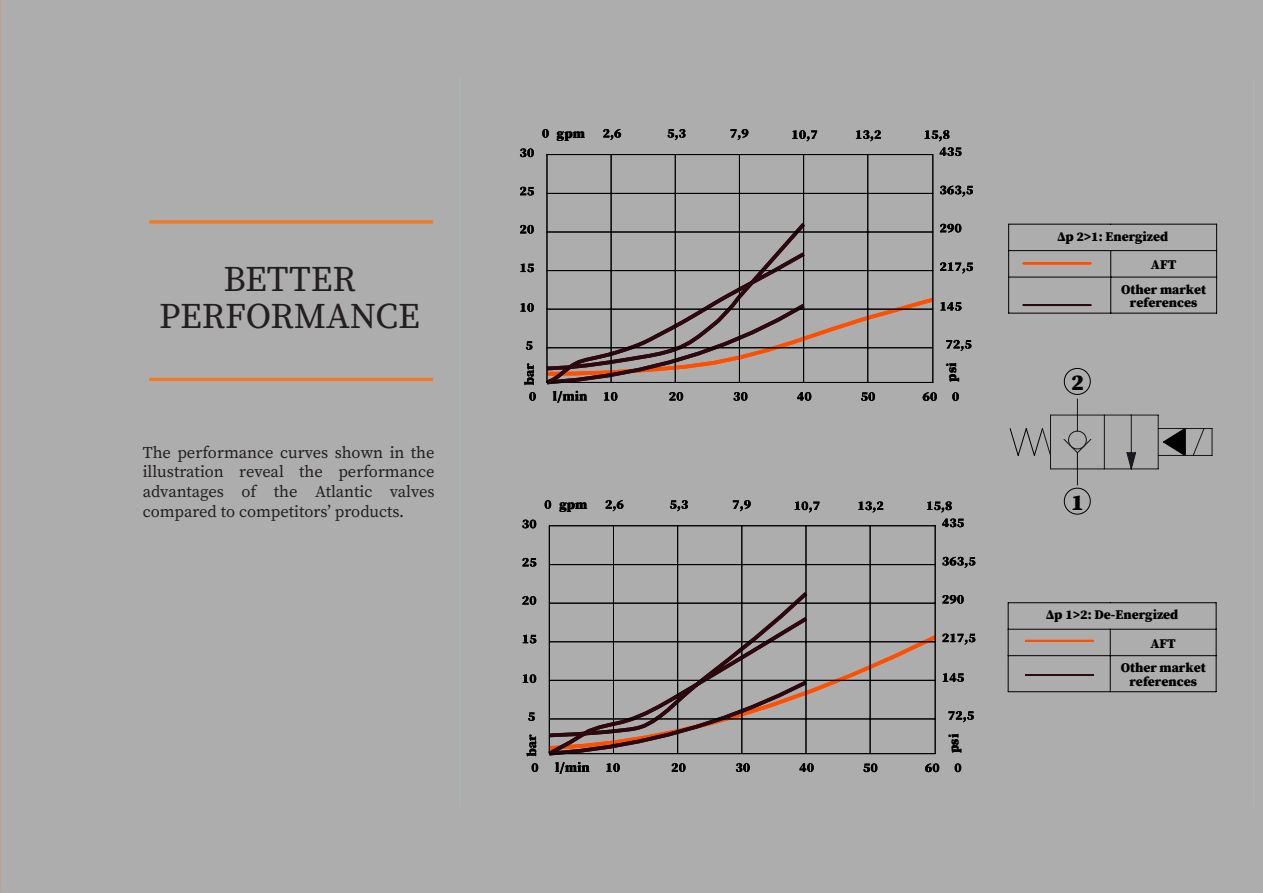
<style>
.page{position:relative;width:1263px;height:893px;background:#aeadad}
.page>*{position:absolute;margin:0;border:0;box-sizing:border-box;transform-origin:0 0}
.Titolo_sezione{font:36px "Source Serif Pro";color:#231f20}
.t1{font:900 22.8px "Source Serif Pro";color:#000}
.Corpo_del_testo_-_11{font:16.5px/19.8px "Source Serif Pro";color:#231f20;text-align:justify}
.t2{font:900 13.35px/28.5px "Source Serif Pro";color:#000;text-align:center}
</style>
<div class="page">
<svg style="left:149px;top:220px;width:284px;height:4px"></svg>
<hr style="left:149px;top:378px;width:284px;height:3px;background:#f47921">
<svg style="left:955px;top:763px;width:6px;height:9px"></svg>
<svg style="left:522px;top:520px;width:14px;height:8px"></svg>
<svg style="left:606px;top:763px;width:14px;height:9px"></svg>
<svg style="left:736px;top:763px;width:14px;height:9px"></svg>
<svg style="left:799px;top:763px;width:15px;height:9px"></svg>
<svg style="left:925px;top:763px;width:14px;height:9px"></svg>
<svg style="left:532px;top:763px;width:6px;height:9px"></svg>
<svg style="left:528px;top:712px;width:7px;height:9px"></svg>
<svg style="left:523px;top:674px;width:13px;height:9px"></svg>
<svg style="left:522px;top:558px;width:14px;height:9px"></svg>
<svg style="left:523px;top:635px;width:13px;height:8px"></svg>
<svg style="left:672px;top:763px;width:13px;height:9px"></svg>
<svg style="left:522px;top:596px;width:14px;height:9px"></svg>
<svg style="left:670px;top:500px;width:18px;height:11px"></svg>
<svg style="left:858px;top:501px;width:25px;height:12px"></svg>
<svg style="left:733px;top:500px;width:18px;height:11px"></svg>
<svg style="left:605px;top:500px;width:18px;height:11px"></svg>
<svg style="left:545px;top:500px;width:6px;height:9px"></svg>
<svg style="left:555px;top:762px;width:34px;height:12px"></svg>
<svg style="left:526px;top:734px;width:10px;height:22px"></svg>
<svg style="left:927px;top:501px;width:37px;height:26px"></svg>
<svg style="left:948px;top:711px;width:26px;height:11px"></svg>
<svg style="left:943px;top:673px;width:21px;height:9px"></svg>
<svg style="left:942px;top:557px;width:33px;height:11px"></svg>
<svg style="left:942px;top:634px;width:33px;height:11px"></svg>
<svg style="left:942px;top:595px;width:22px;height:9px"></svg>
<svg style="left:863px;top:763px;width:14px;height:9px"></svg>
<svg style="left:795px;top:501px;width:24px;height:12px"></svg>
<svg style="left:792px;top:130px;width:25px;height:11px"></svg>
<svg style="left:940px;top:186px;width:33px;height:11px"></svg>
<svg style="left:940px;top:147px;width:21px;height:9px"></svg>
<svg style="left:524px;top:363px;width:10px;height:22px"></svg>
<svg style="left:542px;top:129px;width:7px;height:9px"></svg>
<svg style="left:603px;top:129px;width:18px;height:11px"></svg>
<svg style="left:730px;top:129px;width:18px;height:11px"></svg>
<svg style="left:856px;top:130px;width:25px;height:11px"></svg>
<svg style="left:924px;top:130px;width:25px;height:11px"></svg>
<svg style="left:667px;top:129px;width:19px;height:11px"></svg>
<svg style="left:520px;top:225px;width:14px;height:9px"></svg>
<svg style="left:520px;top:264px;width:14px;height:8px"></svg>
<svg style="left:520px;top:187px;width:14px;height:9px"></svg>
<svg style="left:520px;top:303px;width:14px;height:9px"></svg>
<svg style="left:526px;top:341px;width:6px;height:9px"></svg>
<svg style="left:529px;top:392px;width:7px;height:9px"></svg>
<svg style="left:520px;top:148px;width:14px;height:9px"></svg>
<svg style="left:811px;top:632px;width:124px;height:120px"></svg>
<svg style="left:546px;top:219px;width:427px;height:184px"></svg>
<svg style="left:548px;top:588px;width:263px;height:168px"></svg>
<svg style="left:1008px;top:224px;width:1px;height:53px"></svg>
<svg style="left:1110px;top:251px;width:1px;height:26px"></svg>
<hr style="left:1008px;top:277px;width:1px;height:36px;background:#000">
<hr style="left:1110px;top:277px;width:1px;height:36px;background:#000">
<svg style="left:1216px;top:224px;width:1px;height:53px"></svg>
<hr style="left:1216px;top:277px;width:1px;height:36px;background:#000">
<hr style="left:1009px;top:224px;width:102px;height:1px;background:#000">
<hr style="left:1009px;top:250px;width:102px;height:1px;background:#000">
<hr style="left:1111px;top:224px;width:105px;height:1px;background:#000">
<hr style="left:1111px;top:250px;width:105px;height:1px;background:#000">
<hr style="left:1009px;top:277px;width:102px;height:1px;background:#000">
<hr style="left:1111px;top:277px;width:105px;height:1px;background:#000">
<hr style="left:1009px;top:313px;width:102px;height:1px;background:#000">
<hr style="left:1111px;top:313px;width:105px;height:1px;background:#000">
<svg style="left:1008px;top:603px;width:1px;height:52px"></svg>
<svg style="left:1110px;top:630px;width:1px;height:25px"></svg>
<hr style="left:1008px;top:656px;width:1px;height:36px;background:#000">
<hr style="left:1110px;top:656px;width:1px;height:36px;background:#000">
<svg style="left:1216px;top:603px;width:1px;height:53px"></svg>
<hr style="left:1216px;top:656px;width:1px;height:36px;background:#000">
<hr style="left:1008px;top:602px;width:102px;height:1px;background:#000">
<hr style="left:1008px;top:629px;width:102px;height:1px;background:#000">
<hr style="left:1110px;top:602px;width:106px;height:1px;background:#000">
<hr style="left:1110px;top:629px;width:106px;height:1px;background:#000">
<hr style="left:1008px;top:655px;width:102px;height:1px;background:#000">
<hr style="left:1110px;top:655px;width:106px;height:1px;background:#000">
<hr style="left:1008px;top:691px;width:102px;height:1px;background:#000">
<hr style="left:1110px;top:691px;width:106px;height:1px;background:#000">
<hr style="left:547px;top:155px;width:1px;height:227px;background:#000">
<hr style="left:547px;top:382px;width:386px;height:1px;background:#000">
<hr style="left:932px;top:155px;width:1px;height:227px;background:#000">
<hr style="left:739px;top:155px;width:1px;height:227px;background:#000">
<hr style="left:803px;top:155px;width:1px;height:227px;background:#000">
<hr style="left:547px;top:347px;width:386px;height:1px;background:#000">
<hr style="left:547px;top:309px;width:386px;height:1px;background:#000">
<hr style="left:547px;top:270px;width:386px;height:1px;background:#000">
<hr style="left:547px;top:193px;width:386px;height:1px;background:#000">
<hr style="left:547px;top:232px;width:386px;height:1px;background:#000">
<hr style="left:547px;top:154px;width:386px;height:1px;background:#000">
<hr style="left:675px;top:155px;width:1px;height:227px;background:#000">
<hr style="left:611px;top:155px;width:1px;height:227px;background:#000">
<hr style="left:549px;top:526px;width:1px;height:228px;background:#000">
<hr style="left:549px;top:753px;width:386px;height:1px;background:#000">
<hr style="left:935px;top:526px;width:1px;height:228px;background:#000">
<hr style="left:867px;top:155px;width:1px;height:227px;background:#000">
<hr style="left:741px;top:526px;width:1px;height:228px;background:#000">
<hr style="left:806px;top:526px;width:1px;height:228px;background:#000">
<hr style="left:549px;top:719px;width:386px;height:1px;background:#000">
<hr style="left:549px;top:680px;width:386px;height:1px;background:#000">
<hr style="left:549px;top:641px;width:386px;height:1px;background:#000">
<hr style="left:549px;top:564px;width:386px;height:1px;background:#000">
<hr style="left:549px;top:603px;width:386px;height:1px;background:#000">
<hr style="left:549px;top:525px;width:386px;height:1px;background:#000">
<hr style="left:677px;top:526px;width:1px;height:228px;background:#000">
<hr style="left:613px;top:526px;width:1px;height:228px;background:#000">
<hr style="left:870px;top:526px;width:1px;height:228px;background:#000">
<hr style="left:1023px;top:262px;width:67px;height:2px;background:#fe5000">
<hr style="left:1026px;top:640px;width:67px;height:2px;background:#fe5000">
<hr style="left:1023px;top:304px;width:67px;height:2px;background:#2c080f">
<hr style="left:1026px;top:674px;width:67px;height:2px;background:#2c080f">
<hr style="left:460px;top:79px;width:794px;height:1px;background:#abbaba">
<hr style="left:460px;top:79px;width:1px;height:727px;background:#abbaba">
<hr style="left:460px;top:840px;width:794px;height:1px;background:#abbaba">
<hr style="left:1253px;top:79px;width:1px;height:727px;background:#abbaba">
<svg style="left:1010px;top:368px;width:202px;height:147px"></svg>
<p class="Titolo_sezione" style="left:223px;top:255px;width:134px">BETTER</p>
<p class="Titolo_sezione" style="left:159px;top:292px;width:262px">PERFORMANCE</p>
<p class="Corpo_del_testo_-_11" style="left:143px;top:442px;width:293px">The performance curves shown in the illustration reveal the performance advantages of the Atlantic valves compared to competitors’ products.</p>
<p class="t2" style="left:557px;top:118px;width:29px">gpm</p>
<p class="t2" style="left:559px;top:490px;width:29px">gpm</p>
<p class="t2" style="left:937px;top:382px;width:20px;rotate:-90deg">psi</p>
<p class="t2" style="left:940px;top:753px;width:20px;rotate:-90deg">psi</p>
<p class="t2" style="left:1151px;top:221px;width:27px;text-align:left;text-indent:-94px">∆p 2&gt;1: Energized<br>AFT</p>
<p class="t2" style="left:1121px;top:282px;width:87px;line-height:13.4px">Other market references</p>
<p class="t1" style="left:1071px;top:366px;width:14px">2</p>
<p class="t1" style="left:1071px;top:486px;width:14px">1</p>
<p class="t2" style="left:1046px;top:600px;width:134px;text-align:right">∆p 1&gt;2: De-Energized<br>AFT</p>
<p class="t2" style="left:1121px;top:661px;width:87px;line-height:13.4px">Other market references</p>
</div>
